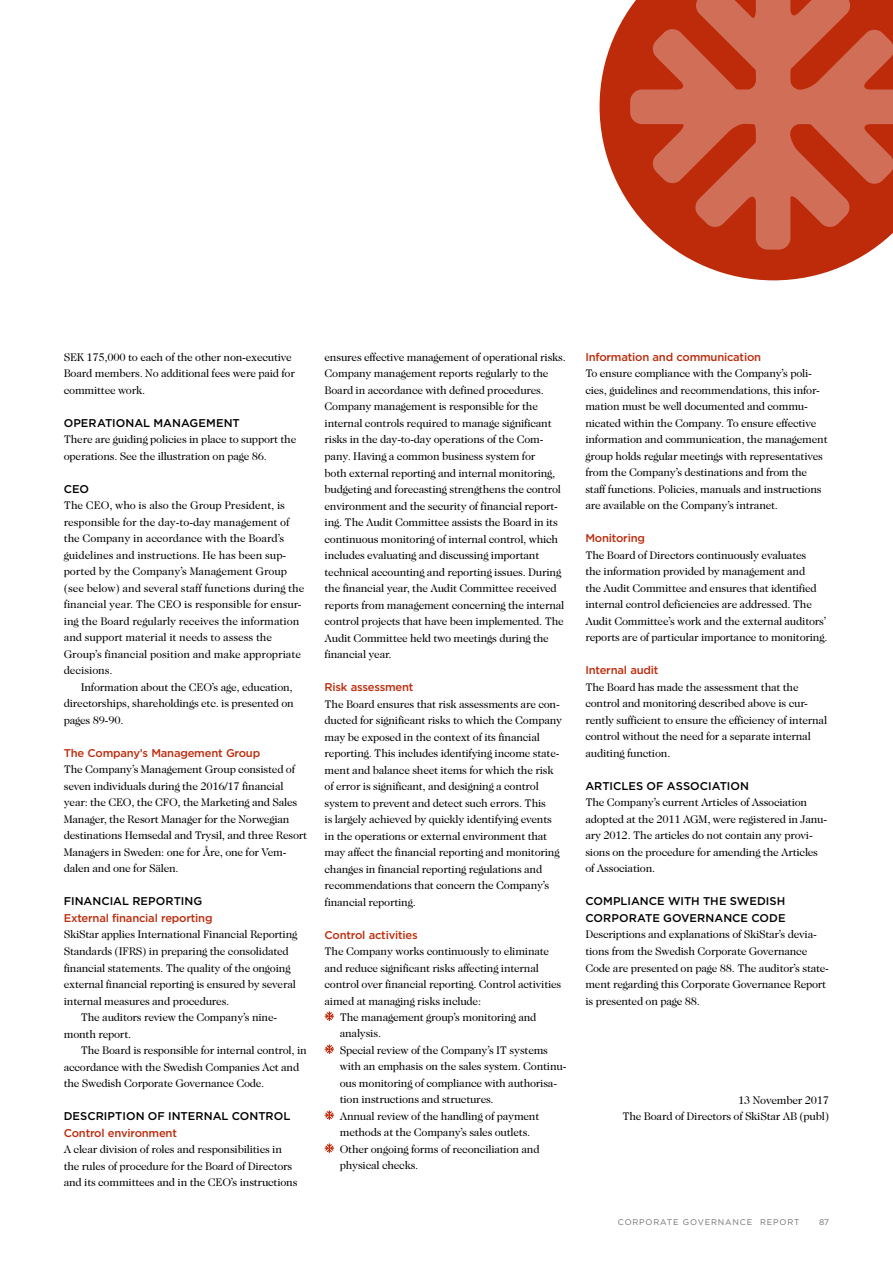
<style>
.page{position:relative;width:893px;height:1263px;background:#fff}
.page>*{position:absolute;margin:0;border:0;box-sizing:border-box;transform-origin:0 0}
.t1{font:11.25px/16.5px "Caslon 224 Std";letter-spacing:-.02em;color:#000}
.t2{font:500 11.25px "Gotham";letter-spacing:-.02em;color:#bd2b0b}
.t3{font:500 11.25px/16.5px "Gotham";color:#000}
.t4{font:8.25px "Gotham";letter-spacing:.1em;color:#706f6f}
</style>
<div class="page">
<svg style="left:325px;top:1011px;width:9px;height:10px"></svg>
<svg style="left:325px;top:1044px;width:9px;height:10px"></svg>
<svg style="left:325px;top:1110px;width:9px;height:10px"></svg>
<svg style="left:325px;top:1143px;width:9px;height:10px"></svg>
<svg style="left:600px;top:8px;width:272px;height:272px;fill:#bd2c0c"></svg>
<svg style="left:630px;top:0;width:263px;height:250px;background:#c95339"></svg>
<p class="t1" style="left:64px;top:349px;width:233px">SEK 175,000 to each of the other non-executive<br>Board members. No additional fees were paid for committee work.</p>
<p class="t3" style="left:64px;top:414px;width:178px">OPERATIONAL MANAGEMENT</p>
<p class="t1" style="left:64px;top:431px;width:234px">There are guiding policies in place to support the operations. See the illustration on page 86.</p>
<p class="t3" style="left:64px;top:480px;width:27px">CEO</p>
<p class="t1" style="left:64px;top:497px;width:242px">The CEO, who is also the Group President, is responsible for the day-to-day management of the Company in accordance with the Board’s guidelines and instructions. He has been sup&shy;ported by the Company’s Management Group (see below) and several staff functions during the financial year. The CEO is responsible for ensur&shy;ing the Board regularly receives the information and support material it needs to assess the Group’s financial position and make appropriate decisions.</p>
<p class="t1" style="left:64px;top:679px;width:232px;text-align:justify;text-indent:17px">Information about the CEO’s age, education, directorships, shareholdings etc. is presented on pages 89-90.</p>
<p class="t2" style="left:64px;top:745px;width:198px">The Company’s Management Group</p>
<p class="t1" style="left:64px;top:761px;width:245px">The Company’s Management Group consisted of seven individuals during the 2016/17 financial year: the CEO, the CFO, the Marketing and Sales Manager, the Resort Manager for the Norwegian destinations Hemsedal and Trysil, and three Resort Managers in Sweden: one for Åre, one for Vem&shy;dalen and one for Sälen.</p>
<p class="t3" style="left:64px;top:893px;width:140px">FINANCIAL REPORTING</p>
<p class="t2" style="left:64px;top:911px;width:150px">External financial reporting</p>
<p class="t1" style="left:64px;top:926px;width:235px">SkiStar applies International Financial Reporting</p>
<p class="t1" style="left:64px;top:943px;width:227px">Standards (IFRS) in preparing the consolidated</p>
<p class="t1" style="left:64px;top:959px;width:228px">financial statements. The quality of the ongoing</p>
<p class="t1" style="left:64px;top:976px;width:234px">external financial reporting is ensured by several</p>
<p class="t1" style="left:64px;top:992px;width:167px">internal measures and procedures.</p>
<p class="t1" style="left:81px;top:1009px;width:198px">The auditors review the Company’s nine-</p>
<p class="t1" style="left:64px;top:1025px;width:69px">month report.</p>
<p class="t1" style="left:81px;top:1042px;width:227px">The Board is responsible for internal control, in</p>
<p class="t1" style="left:64px;top:1058px;width:237px">accordance with the Swedish Companies Act and</p>
<p class="t1" style="left:64px;top:1075px;width:202px">the Swedish Corporate Governance Code.</p>
<p class="t3" style="left:64px;top:1108px;width:228px">DESCRIPTION OF INTERNAL CONTROL</p>
<p class="t2" style="left:64px;top:1125px;width:115px">Control environment</p>
<p class="t1" style="left:64px;top:1141px;width:235px">A clear division of roles and responsibilities in the rules of procedure for the Board of Directors and its committees and in the CEO’s instructions</p>
<p class="t1" style="left:325px;top:349px;width:243px">ensures effective management of operational risks.<br>Company management reports regularly to the Board in accordance with defined procedures.<br>Company management is responsible for the internal controls required to manage significant risks in the day-to-day operations of the Com&shy;pany. Having a common business system for<br>both external reporting and internal monitoring, budgeting and forecasting strengthens the control environment and the security of financial report&shy;ing. The Audit Committee assists the Board in its continuous monitoring of internal control, which includes evaluating and discussing important technical accounting and reporting issues. During the financial year, the Audit Committee received reports from management concerning the internal control projects that have been implemented. The Audit Committee held two meetings during the financial year.</p>
<p class="t2" style="left:325px;top:680px;width:90px">Risk assessment</p>
<p class="t1" style="left:325px;top:695px;width:239px">The Board ensures that risk assessments are con&shy;ducted for significant risks to which the Company may be exposed in the context of its financial reporting. This includes identifying income state&shy;ment and balance sheet items for which the risk of error is significant, and designing a control system to prevent and detect such errors. This<br>is largely achieved by quickly identifying events in the operations or external environment that may affect the financial reporting and monitoring changes in financial reporting regulations and recommendations that concern the Company’s financial reporting.</p>
<p class="t2" style="left:325px;top:927px;width:95px">Control activities</p>
<p class="t1" style="left:325px;top:943px;width:226px">The Company works continuously to eliminate</p>
<p class="t1" style="left:325px;top:959px;width:216px">and reduce significant risks affecting internal</p>
<p class="t1" style="left:325px;top:976px;width:238px">control over financial reporting. Control activities</p>
<p class="t1" style="left:325px;top:992px;width:158px">aimed at managing risks include:</p>
<p class="t1" style="left:340px;top:1009px;width:198px">The management group’s monitoring and</p>
<p class="t1" style="left:340px;top:1025px;width:43px">analysis.</p>
<p class="t1" style="left:340px;top:1042px;width:210px">Special review of the Company’s IT systems</p>
<p class="t1" style="left:340px;top:1058px;width:228px">with an emphasis on the sales system. Continu-</p>
<p class="t1" style="left:340px;top:1075px;width:219px">ous monitoring of compliance with authorisa-</p>
<p class="t1" style="left:340px;top:1091px;width:155px">tion instructions and structures.</p>
<p class="t1" style="left:340px;top:1108px;width:201px">Annual review of the handling of payment</p>
<p class="t1" style="left:340px;top:1124px;width:192px">methods at the Company’s sales outlets.</p>
<p class="t1" style="left:340px;top:1141px;width:201px">Other ongoing forms of reconciliation and</p>
<p class="t1" style="left:340px;top:1157px;width:80px">physical checks.</p>
<p class="t2" style="left:585px;top:349px;width:177px">Information and communication</p>
<p class="t1" style="left:585px;top:365px;width:244px">To ensure compliance with the Company’s poli&shy;cies, guidelines and recommendations, this infor&shy;mation must be well documented and commu&shy;nicated within the Company. To ensure effective information and communication, the management group holds regular meetings with representatives from the Company’s destinations and from the staff functions. Policies, manuals and instructions are available on the Company’s intranet.</p>
<p class="t2" style="left:585px;top:531px;width:61px">Monitoring</p>
<p class="t1" style="left:585px;top:547px;width:244px">The Board of Directors continuously evaluates<br>the information provided by management and<br>the Audit Committee and ensures that identified internal control deficiencies are addressed. The Audit Committee’s work and the external auditors’ reports are of particular importance to monitoring.</p>
<p class="t2" style="left:585px;top:663px;width:74px">Internal audit</p>
<p class="t1" style="left:585px;top:679px;width:243px">The Board has made the assessment that the control and monitoring described above is cur&shy;rently sufficient to ensure the efficiency of internal control without the need for a separate internal auditing function.</p>
<p class="t3" style="left:585px;top:777px;width:165px">ARTICLES OF ASSOCIATION</p>
<p class="t1" style="left:585px;top:794px;width:243px">The Company’s current Articles of Association adopted at the 2011 AGM, were registered in Janu&shy;ary 2012. The articles do not contain any provi&shy;sions on the procedure for amending the Articles of Association.</p>
<p class="t3" style="left:585px;top:893px;width:202px">COMPLIANCE WITH THE SWEDISH<br>CORPORATE GOVERNANCE CODE</p>
<p class="t1" style="left:585px;top:926px;width:245px">Descriptions and explanations of SkiStar’s devia&shy;tions from the Swedish Corporate Governance Code are presented on page 88. The auditor’s state&shy;ment regarding this Corporate Governance Report is presented on page 88.</p>
<p class="t1" style="left:622px;top:1091px;width:208px;text-align:right">13 November 2017<br>The Board of Directors of SkiStar AB (publ)</p>
<p class="t4" style="left:618px;top:1217px;width:183px">CORPORATE GOVERNANCE REPORT</p>
<p class="t4" style="left:819px;top:1217px;width:12px">87</p>
</div>
